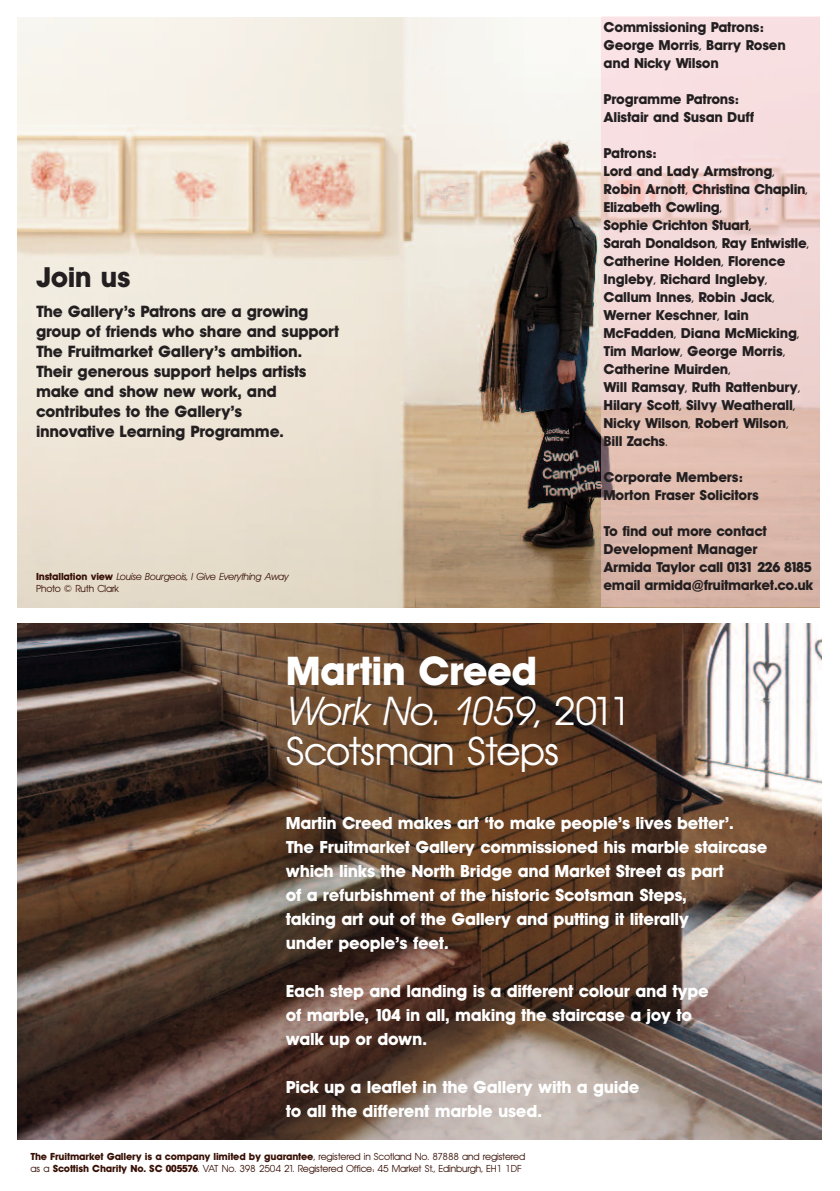
<style>
.page{position:relative;width:840px;height:1191px;background:#fff}
.page>*{position:absolute;margin:0;border:0;box-sizing:border-box;transform-origin:0 0}
.t1{font:italic 40px "Avant Garde BQ";letter-spacing:-.015em;color:#fff}
.t2{font:40px "Avant Garde Two BQ";letter-spacing:-.015em;color:#fff}
.t3{font:700 40px "Avant Garde Two BQ";letter-spacing:-.015em;color:#fff}
.t4{font:700 28px "Avant Garde Two BQ";letter-spacing:-.015em;color:#231f20}
.t5{font:700 17px/24px "Avant Garde Two BQ";letter-spacing:-.015em;color:#fff}
.t6{font:700 16px/20px "Avant Garde Two BQ";letter-spacing:-.015em;color:#231f20}
.t7{font:700 14px/18px "Avant Garde Two BQ";letter-spacing:-.015em;color:#231f20}
.t8{font:10px/12px "Avant Garde Two BQ";letter-spacing:-.015em;color:#381005}
.t9{font:italic 10px "Avant Garde BQ";letter-spacing:-.015em;color:#381005}
.s1{font-family:"Avant Garde Two BQ";font-weight:700;font-style:normal}
.s2{font-weight:400}
.s3{font-family:"Avant Garde Two BQ";font-style:normal}
.s4{font-weight:700}
</style>
<div class="page">
<img style="left:17px;top:17px;width:584px;height:590px">
<hr style="left:819px;top:17px;width:1px;height:590px;background:#fce4e9">
<img style="left:601px;top:17px;width:218px;height:590px">
<img style="left:17px;top:623px;width:804px;height:517px">
<h2 class="t4" style="left:36px;top:261px;width:96px">Join us</h2>
<p class="t6" style="left:36px;top:301px;width:304px">The Gallery’s Patrons are a growing group of friends who share and support The Fruitmarket Gallery’s ambition.<br>Their generous support helps artists make and show new work, and contributes to the Gallery’s<br>innovative Learning Programme.</p>
<p class="t9" style="left:36px;top:571px;width:253px"><span class="s1">Installation view</span> Louise Bourgeois, I Give Everything Away</p>
<p class="t8" style="left:36px;top:582px;width:85px">Photo © Ruth Clark</p>
<p class="t7" style="left:603px;top:18px;width:184px">Commissioning Patrons:<br>George Morris<span class="s2">,</span> Barry Rosen and Nicky Wilson</p>
<p class="t7" style="left:603px;top:90px;width:152px">Programme Patrons:<br>Alistair and Susan Duff</p>
<p class="t7" style="left:603px;top:144px;width:207px">Patrons:<br>Lord and Lady Armstrong<span class="s2">,<br></span>Robin Arnott<span class="s2">,</span> Christina Chaplin<span class="s2">,<br></span>Elizabeth Cowling<span class="s2">,<br></span>Sophie Crichton Stuart<span class="s2">,<br></span>Sarah Donaldson<span class="s2">,</span> Ray Entwistle<span class="s2">,<br></span>Catherine Holden<span class="s2">,</span> Florence<br>Ingleby<span class="s2">,</span> Richard Ingleby<span class="s2">,<br></span>Callum Innes<span class="s2">,</span> Robin Jack<span class="s2">,<br></span>Werner Keschner<span class="s2">,</span> Iain<br>McFadden<span class="s2">,</span> Diana McMicking<span class="s2">,<br></span>Tim Marlow<span class="s2">,</span> George Morris<span class="s2">,<br></span>Catherine Muirden<span class="s2">,<br></span>Will Ramsay<span class="s2">,</span> Ruth Rattenbury<span class="s2">,<br></span>Hilary Scott<span class="s2">,</span> Silvy Weatherall<span class="s2">,<br></span>Nicky Wilson<span class="s2">,</span> Robert Wilson<span class="s2">,<br></span>Bill Zachs<span class="s2">.</span></p>
<p class="t7" style="left:603px;top:468px;width:157px">Corporate Members:<br>Morton Fraser Solicitors</p>
<p class="t7" style="left:603px;top:522px;width:211px">To find out more contact<br>Development Manager<br>Armida Taylor call 0131 226 8185 email armida@fruitmarket.co.uk</p>
<h1 class="t3" style="left:285px;top:648px;width:253px">Martin Creed</h1>
<h1 class="t1" style="left:285px;top:689px;width:347px">Work No. 1059<span class="s3">, 2011</span></h1>
<h1 class="t2" style="left:285px;top:729px;width:275px">Scotsman Steps</h1>
<p class="t5" style="left:285px;top:810px;width:483px">Martin Creed makes art ‘to make people’s lives better’.<br>The Fruitmarket Gallery commissioned his marble staircase which links the North Bridge and Market Street as part<br>of a refurbishment of the historic Scotsman Steps,<br>taking art out of the Gallery and putting it literally<br>under people’s feet.</p>
<p class="t5" style="left:285px;top:978px;width:424px">Each step and landing is a different colour and type of marble, 104 in all, making the staircase a joy to walk up or down.</p>
<p class="t5" style="left:285px;top:1074px;width:355px">Pick up a leaflet in the Gallery with a guide to all the different marble used.</p>
<p class="t8" style="left:30px;top:1150px;width:496px"><span class="s4">The Fruitmarket Gallery is a company limited by guarantee</span>, registered in Scotland No. 87888 and registered as a <span class="s4">Scottish Charity No. SC 005576</span>. VAT No. 398 2504 21. Registered Office: 45 Market St., Edinburgh, EH1 1DF</p>
</div>
